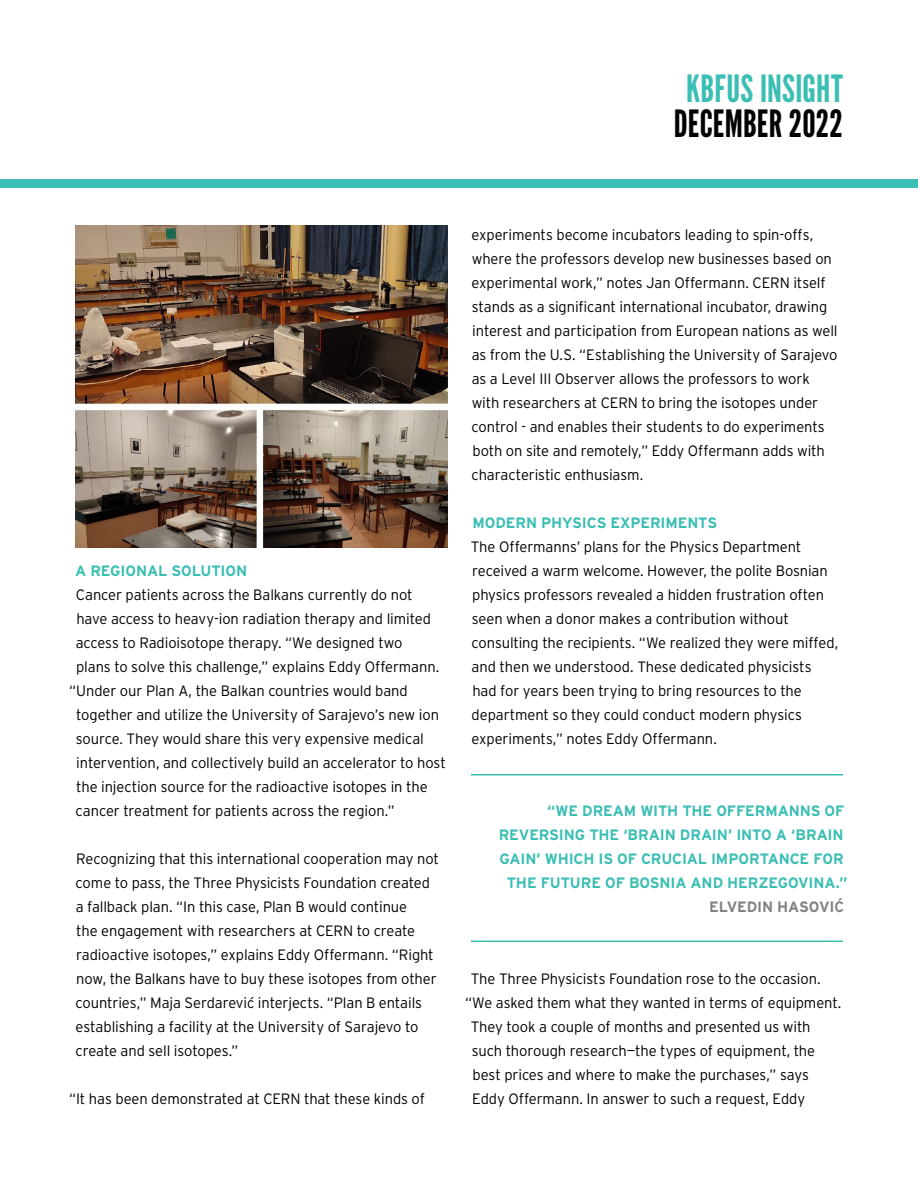
<style>
.page{position:relative;width:918px;height:1188px;background:#fff}
.page>*{position:absolute;margin:0;border:0;box-sizing:border-box;transform-origin:0 0}
.t1{font:37.5px "League Gothic";letter-spacing:.01em;color:#3bbeb4}
.t2{font:37.5px "League Gothic";letter-spacing:.005em;color:#000}
.t3{font:300 15px/24px "Interstate";letter-spacing:-.005em;color:#000}
.t4{font:700 15px "Interstate";letter-spacing:.18em;color:#3bbeb4}
.t5{font:700 15px "Interstate";color:#808285}
.s1{font-family:"Overpass"}
</style>
<div class="page">
<div style="left:0;top:179px;width:918px;height:9px;background:#3bbeb4"></div>
<img style="left:75px;top:225px;width:372px;height:323px">
<hr style="left:471px;top:774px;width:372px;height:2px;background:#3bbeb4">
<hr style="left:471px;top:940px;width:372px;height:2px;background:#3bbeb4">
<h1 class="t1" style="left:686px;top:67px;width:158px">KBFUS INSIGHT</h1>
<h1 class="t2" style="left:674px;top:101px;width:171px">DECEMBER 2022</h1>
<p class="t4" style="left:75px;top:562px;width:174px">A REGIONAL SOLUTION</p>
<p class="t3" style="left:76px;top:583px;width:338px">Cancer patients across the Balkans currently do not</p>
<p class="t3" style="left:76px;top:607px;width:356px">have access to heavy-ion radiation therapy and limited</p>
<p class="t3" style="left:76px;top:631px;width:328px">access to Radioisotope therapy. “We designed two</p>
<p class="t3" style="left:76px;top:655px;width:365px">plans to solve this challenge,” explains Eddy Offermann.</p>
<p class="t3" style="left:69px;top:679px;width:340px">“Under our Plan A, the Balkan countries would band</p>
<p class="t3" style="left:76px;top:703px;width:364px">together and utilize the University of Sarajevo’s new ion</p>
<p class="t3" style="left:76px;top:727px;width:350px">source. They would share this very expensive medical</p>
<p class="t3" style="left:76px;top:751px;width:371px">intervention, and collectively build an accelerator to host</p>
<p class="t3" style="left:76px;top:775px;width:353px">the injection source for the radioactive isotopes in the</p>
<p class="t3" style="left:76px;top:799px;width:321px">cancer treatment for patients across the region.”</p>
<p class="t3" style="left:76px;top:847px;width:365px">Recognizing that this international cooperation may not come to pass, the Three Physicists Foundation created a fallback plan. “In this case, Plan B would continue<br>the engagement with researchers at CERN to create radioactive isotopes,” explains Eddy Offermann. “Right now, the Balkans have to buy these isotopes from other countries,” Maja Serdarevi<span class="s1">ć</span> interjects. “Plan B entails establishing a facility at the University of Sarajevo to create and sell isotopes.”</p>
<p class="t3" style="left:69px;top:1087px;width:357px">“It has been demonstrated at CERN that these kinds of</p>
<p class="t3" style="left:472px;top:223px;width:368px">experiments become incubators leading to spin-offs, where the professors develop new businesses based on experimental work,” notes Jan Offermann. CERN itself stands as a significant international incubator, drawing interest and participation from European nations as well as from the U.S. “Establishing the University of Sarajevo as a Level III Observer allows the professors to work with researchers at CERN to bring the isotopes under control - and enables their students to do experiments both on site and remotely,” Eddy Offermann adds with characteristic enthusiasm.</p>
<p class="t4" style="left:472px;top:514px;width:245px">MODERN PHYSICS EXPERIMENTS</p>
<p class="t3" style="left:471px;top:535px;width:369px">The Offermanns’ plans for the Physics Department received a warm welcome. However, the polite Bosnian physics professors revealed a hidden frustration often seen when a donor makes a contribution without consulting the recipients. “We realized they were miffed, and then we understood. These dedicated physicists had for years been trying to bring resources to the department so they could conduct modern physics experiments,” notes Eddy Offermann.</p>
<p class="t4" style="left:547px;top:802px;width:180px">“WE DREAM WITH THE OFF</p>
<p class="t4" style="left:745px;top:802px;width:97px">ERMANNS OF</p>
<p class="t4" style="left:499px;top:826px;width:141px">REVERSING THE ‘BRA</p>
<p class="t4" style="left:660px;top:826px;width:147px">IN DRAIN’ INTO A ‘BRA</p>
<p class="t4" style="left:828px;top:826px;width:18px">IN</p>
<p class="t4" style="left:500px;top:850px;width:341px">GAIN’ WHICH IS OF CRUCIAL IMPORTANCE FOR</p>
<p class="t4" style="left:507px;top:874px;width:342px">THE FUTURE OF BOSNIA AND H ERZEGOVINA.”</p>
<p class="t5" style="left:709px;top:898px;width:79px">ELVEDIN HAS</p>
<p class="t5" style="left:809px;top:898px;width:36px">OVI<span class="s1">ć</span></p>
<p class="t3" style="left:471px;top:967px;width:352px">The Three Physicists Foundation rose to the occasion.</p>
<p class="t3" style="left:465px;top:991px;width:378px">“We asked them what they wanted in terms of equipment.</p>
<p class="t3" style="left:471px;top:1015px;width:341px">They took a couple of months and presented us with</p>
<p class="t3" style="left:472px;top:1039px;width:345px">such thorough research—the types of equipment, the</p>
<p class="t3" style="left:472px;top:1063px;width:338px">best prices and where to make the purchases,” says</p>
<p class="t3" style="left:472px;top:1087px;width:334px">Eddy Offermann. In answer to such a request, Eddy</p>
</div>
